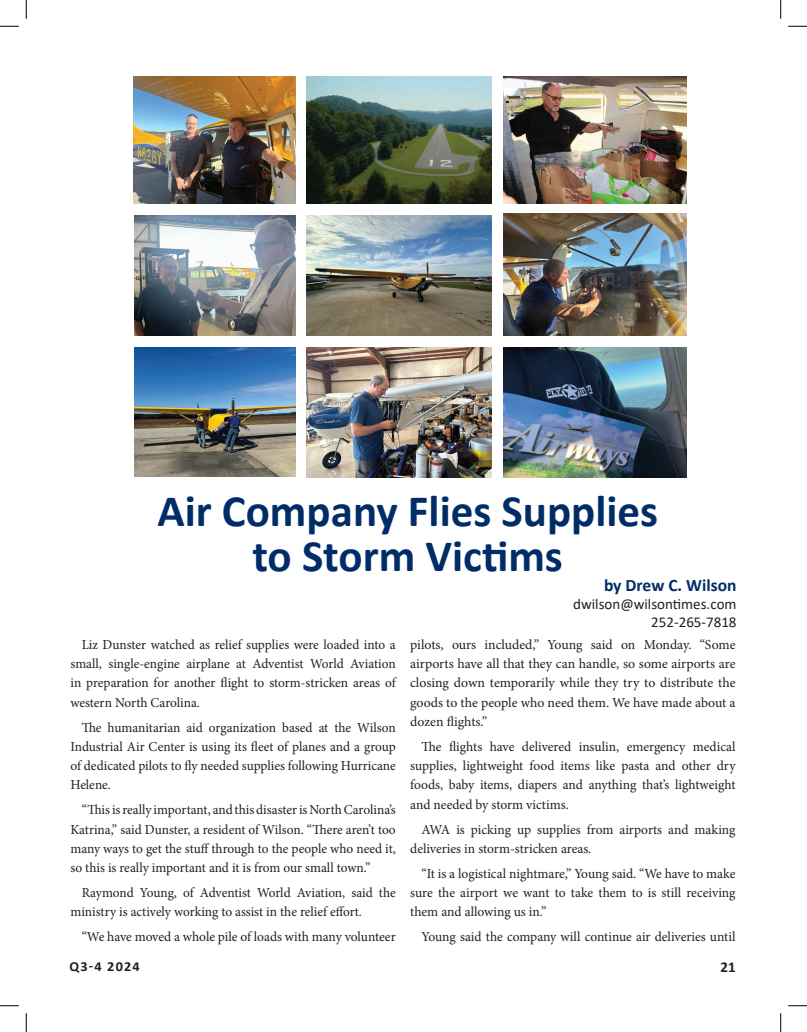
<style>
.page{position:relative;width:807px;height:1032px;background:#fff}
.page>*{position:absolute;margin:0;border:0;box-sizing:border-box;transform-origin:0 0}
.t1{font:700 45px/45px "Calibri";color:#002d68;text-align:center}
.t2{font:700 17.5px "Calibri";color:#002d68}
.t3{font:15px/18px "Calibri";color:#231f20;text-align:right}
.t4{font:700 15px "Calibri";color:#231f20}
.t5{font:13.75px/19.2px "Minion Pro";letter-spacing:-.005em;color:#231f20;text-align:justify}
.t6{font:700 13.75px "Calibri";letter-spacing:.08em;color:#231f20;scale:1.04 1}
</style>
<div class="page">
<img style="left:503px;top:348px;width:183px;height:129px">
<img style="left:306px;top:347px;width:185px;height:130px">
<img style="left:135px;top:347px;width:160px;height:129px">
<img style="left:503px;top:213px;width:183px;height:123px">
<img style="left:306px;top:76px;width:185px;height:127px">
<img style="left:306px;top:215px;width:185px;height:121px">
<img style="left:503px;top:76px;width:183px;height:127px">
<img style="left:134px;top:76px;width:161px;height:127px">
<img style="left:135px;top:215px;width:160px;height:121px">
<svg style="left:0;top:25px;width:19px;height:2px"></svg>
<svg style="left:788px;top:25px;width:18px;height:2px"></svg>
<svg style="left:0;top:1005px;width:19px;height:1px"></svg>
<svg style="left:788px;top:1005px;width:18px;height:1px"></svg>
<svg style="left:25px;top:0;width:2px;height:19px"></svg>
<svg style="left:25px;top:1013px;width:2px;height:18px"></svg>
<svg style="left:780px;top:0;width:1px;height:19px"></svg>
<svg style="left:780px;top:1013px;width:1px;height:18px"></svg>
<h1 class="t1" style="left:157px;top:488px;width:502px">Air Company Flies Supplies to Storm Victims</h1>
<p class="t5" style="left:70px;top:635px;width:327px;text-indent:11px">Liz Dunster watched as relief supplies were loaded into a small, single-engine airplane at Adventist World Aviation in preparation for another flight to storm-stricken areas of western North Carolina.</p>
<p class="t5" style="left:70px;top:717px;width:327px;text-indent:11px">The humanitarian aid organization based at the Wilson Industrial Air Center is using its fleet of planes and a group of dedicated pilots to fly needed supplies following Hurricane Helene.</p>
<p class="t5" style="left:70px;top:800px;width:327px;text-indent:11px">“This is really important, and this disaster is North Carolina’s Katrina,” said Dunster, a resident of Wilson. “There aren’t too many ways to get the stuff through to the people who need it, so this is really important and it is from our small town.”</p>
<p class="t5" style="left:70px;top:882px;width:327px;text-indent:11px">Raymond Young, of Adventist World Aviation, said the ministry is actively working to assist in the relief effort.</p>
<p class="t5" style="left:82px;top:927px;width:315px">“We have moved a whole pile of loads with many volunteer</p>
<p class="t2" style="left:603px;top:572px;width:134px">by Drew C. Wilson</p>
<p class="t3" style="left:573px;top:594px;width:165px">dwilson@wilsontimes.com<br>252-265-7818</p>
<p class="t5" style="left:410px;top:635px;width:327px">pilots, ours included,” Young said on Monday. “Some airports have all that they can handle, so some airports are closing down temporarily while they try to distribute the goods to the people who need them. We have made about a dozen flights.”</p>
<p class="t5" style="left:410px;top:736px;width:327px;text-indent:11px">The flights have delivered insulin, emergency medical supplies, lightweight food items like pasta and other dry foods, baby items, diapers and anything that’s lightweight and needed by storm victims.</p>
<p class="t5" style="left:410px;top:819px;width:327px;text-indent:11px">AWA is picking up supplies from airports and making deliveries in storm-stricken areas.</p>
<p class="t5" style="left:410px;top:863px;width:327px;text-indent:11px">“It is a logistical nightmare,” Young said. “We have to make sure the airport we want to take them to is still receiving them and allowing us in.”</p>
<p class="t5" style="left:421px;top:927px;width:315px">Young said the company will continue air deliveries until</p>
<p class="t6" style="left:69px;top:956px;width:69px">Q3-4 2024</p>
<p class="t4" style="left:720px;top:956px;width:17px">21</p>
</div>
